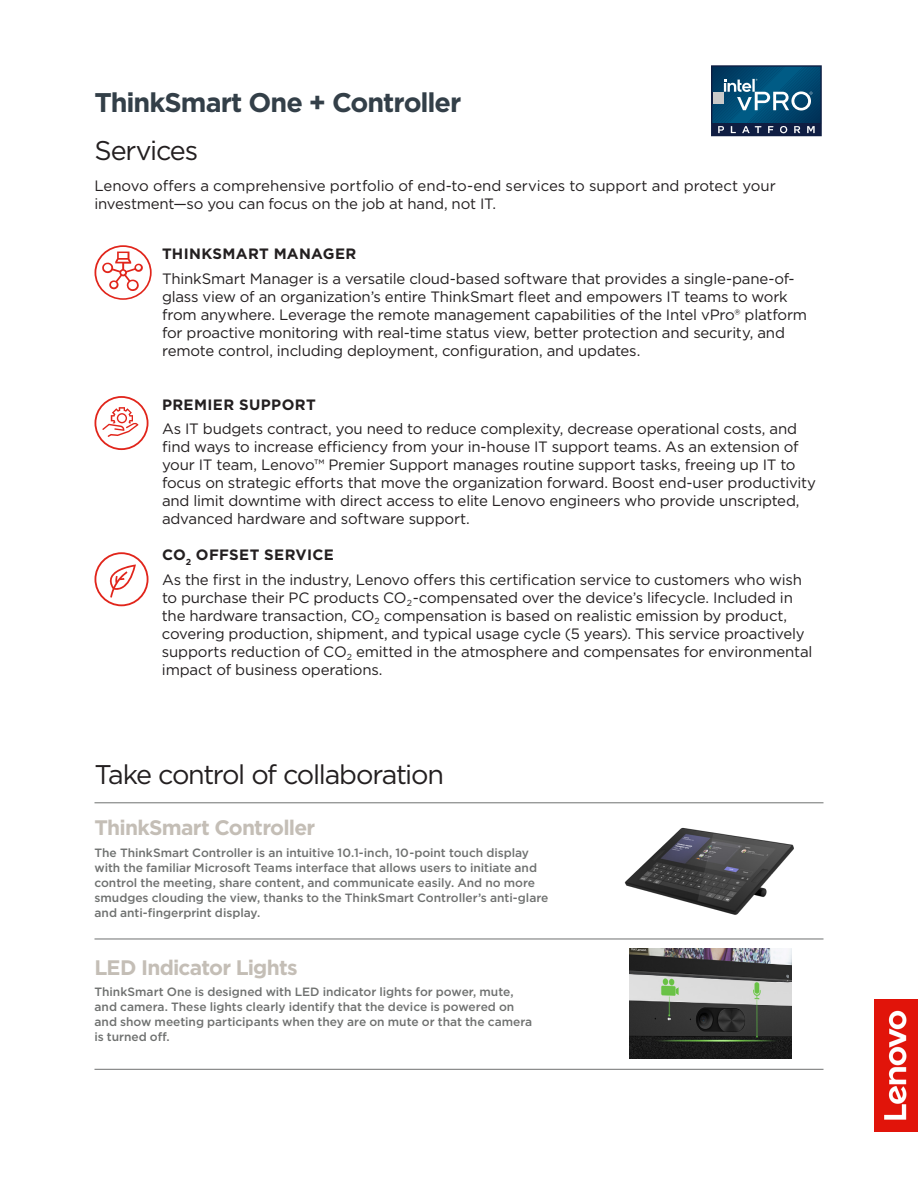
<style>
.page{position:relative;width:918px;height:1188px;background:#fff}
.page>*{position:absolute;margin:0;border:0;box-sizing:border-box;transform-origin:0 0}
.t1{font:27px "Gotham";letter-spacing:-.05em;color:#231f20}
.t2{font:700 27px "Gotham";letter-spacing:-.04em;color:#333f48}
.t3{font:700 21px "Gotham";letter-spacing:-.035em;color:#c4beb6}
.t4{font:15px/18px "Gotham";letter-spacing:-.015em;color:#231f20}
.t5{font:700 15px "Gotham";letter-spacing:.025em;color:#231f20}
.t6{font:500 12px/15px "Gotham";letter-spacing:-.005em;color:#6f7170}
.s1{font-weight:700}
</style>
<div class="page">
<svg style="left:94px;top:396px;width:54px;height:54px"></svg>
<hr style="left:94px;top:803px;width:730px;height:1px;background:#6f7170">
<hr style="left:94px;top:939px;width:730px;height:1px;background:#6f7170">
<hr style="left:94px;top:1069px;width:730px;height:1px;background:#6f7170">
<svg style="left:94px;top:552px;width:54px;height:54px"></svg>
<img style="left:874px;top:999px;width:44px;height:132px">
<img style="left:630px;top:949px;width:161px;height:109px">
<img style="left:624px;top:827px;width:170px;height:88px">
<svg style="left:95px;top:245px;width:57px;height:55px"></svg>
<svg style="left:711px;top:65px;width:111px;height:71px;background:#23577a"></svg>
<h1 class="t2" style="left:94px;top:84px;width:368px">ThinkSmart One + Controller</h1>
<h1 class="t1" style="left:94px;top:133px;width:105px">Services</h1>
<p class="t4" style="left:94px;top:177px;width:683px">Lenovo offers a comprehensive portfolio of end-to-end services to support and protect your investment—so you can focus on the job at hand, not IT.</p>
<p class="t5" style="left:162px;top:243px;width:196px">THINKSMART MANAGER</p>
<p class="t4" style="left:162px;top:269px;width:647px">ThinkSmart Manager is a versatile cloud-based software that provides a single-pane-of&shy;glass view of an organization’s entire ThinkSmart fleet and empowers IT teams to work from anywhere. Leverage the remote management capabilities of the Intel vPro® platform for proactive monitoring with real-time status view, better protection and security, and remote control, including deployment, configuration, and updates.</p>
<p class="t5" style="left:162px;top:394px;width:155px">PREMIER SUPPORT</p>
<p class="t4" style="left:162px;top:420px;width:656px">As IT budgets contract, you need to reduce complexity, decrease operational costs, and find ways to increase efficiency from your in-house IT support teams. As an extension of your IT team, Lenovo™ Premier Support manages routine support tasks, freeing up IT to focus on strategic efforts that move the organization forward. Boost end-user productivity and limit downtime with direct access to elite Lenovo engineers who provide unscripted, advanced hardware and software support.</p>
<p class="t4" style="left:162px;top:542px;width:641px;line-height:24.8px"><span class="s1">CO</span><sub>2</sub> <span class="s1">OFFSET SERVICE<br></span>As the first in the industry, Lenovo offers this certification service to customers who wish</p>
<p class="t4" style="left:162px;top:588px;width:652px">to purchase their PC products CO<sub>2</sub>-compensated over the device’s lifecycle. Included in the hardware transaction, CO<sub>2</sub> compensation is based on realistic emission by product, covering production, shipment, and typical usage cycle (5 years). This service proactively supports reduction of CO<sub>2</sub> emitted in the atmosphere and compensates for environmental impact of business operations.</p>
<h1 class="t1" style="left:94px;top:757px;width:351px">Take control of collaboration</h1>
<h2 class="t3" style="left:94px;top:814px;width:222px">ThinkSmart Controller</h2>
<p class="t6" style="left:94px;top:845px;width:456px">The ThinkSmart Controller is an intuitive 10.1-inch, 10-point touch display with the familiar Microsoft Teams interface that allows users to initiate and control the meeting, share content, and communicate easily. And no more smudges clouding the view, thanks to the ThinkSmart Controller’s anti-glare and anti-fingerprint display.</p>
<h2 class="t3" style="left:94px;top:953px;width:205px">LED Indicator Lights</h2>
<p class="t6" style="left:94px;top:985px;width:439px">ThinkSmart One is designed with LED indicator lights for power, mute, and camera. These lights clearly identify that the device is powered on and show meeting participants when they are on mute or that the camera is turned off.</p>
</div>
